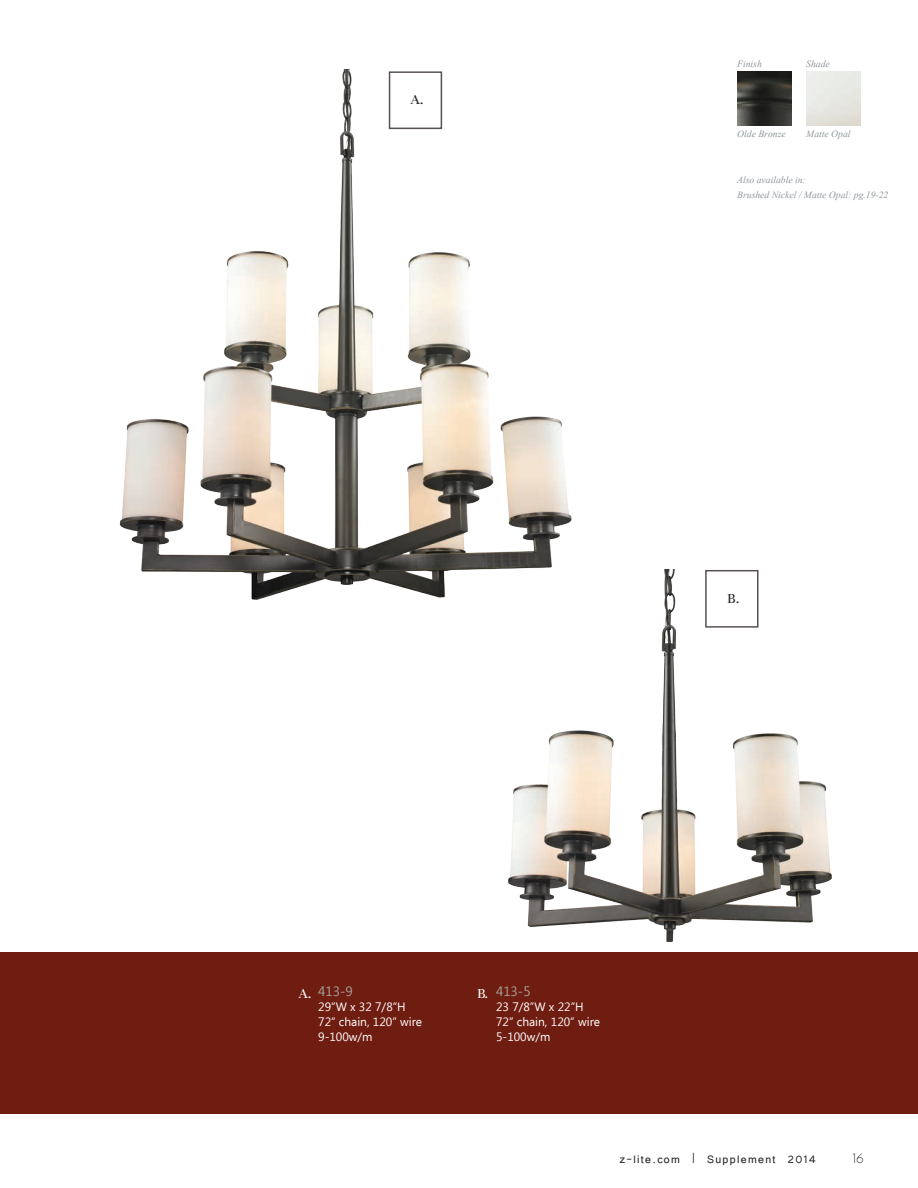
<style>
.page{position:relative;width:918px;height:1188px;background:#fff}
.page>*{position:absolute;margin:0;border:0;box-sizing:border-box;transform-origin:0 0}
.BLACK_LETTERS{font:15px "Unna";color:#231f20}
.WHITE_LETTERS{font:15px "Unna";color:#fff}
.t1{font:300 15px "Josefin Sans Std";color:#231f20}
.t2{font:13.5px "Tunga";letter-spacing:.1em;color:#231f20}
.item___grey{font:13.5px "Ebrima";color:#a6a299}
.Finishes_Black{font:12px "Vijaya";color:#8f969a}
.WHITE_COPY{font:12px "Ebrima";color:#fff}
.s1{font-style:inherit}
</style>
<div class="page">
<div style="left:0;top:952px;width:918px;height:162px;background:#701d11"></div>
<img style="left:737px;top:71px;width:54px;height:54px">
<img style="left:508px;top:570px;width:324px;height:372px">
<img style="left:119px;top:70px;width:475px;height:564px">
<p class="BLACK_LETTERS" style="left:411px;top:91px;width:14px">A.</p>
<p class="Finishes_Black" style="left:737px;top:54px;width:26px">Finish</p>
<p class="Finishes_Black" style="left:806px;top:54px;width:25px">Shade</p>
<p class="Finishes_Black" style="left:737px;top:124px;width:50px">Olde Bronze</p>
<p class="Finishes_Black" style="left:806px;top:124px;width:46px">Matte Opal</p>
<p class="Finishes_Black" style="left:737px;top:170px;width:70px">Also available in:</p>
<p class="Finishes_Black" style="left:737px;top:185px;width:153px">Brushed Nickel / Matte Opal: pg.19-22</p>
<p class="BLACK_LETTERS" style="left:727px;top:590px;width:14px">B.</p>
<p class="item___grey" style="left:318px;top:982px;width:36px">413-9</p>
<p class="WHITE_COPY" style="left:318px;top:999px;width:89px">29”W x 32 7/8”H</p>
<p class="WHITE_COPY" style="left:318px;top:1014px;width:106px">72” chain, 120” wire</p>
<p class="WHITE_COPY" style="left:318px;top:1029px;width:56px">9-100w/m</p>
<p class="WHITE_LETTERS" style="left:299px;top:985px;width:14px">A.</p>
<p class="WHITE_LETTERS" style="left:477px;top:985px;width:13px">B.</p>
<p class="item___grey" style="left:496px;top:982px;width:36px">413-5</p>
<p class="WHITE_COPY" style="left:496px;top:999px;width:89px">23 7/8”W x 22”H</p>
<p class="WHITE_COPY" style="left:496px;top:1014px;width:106px">72” chain, 120” wire</p>
<p class="WHITE_COPY" style="left:496px;top:1029px;width:56px">5-100w/m</p>
<p class="t2" style="left:620px;top:1151px;width:198px">z-lite.com <span class="s1">|</span> Supplement 2014</p>
<p class="t1" style="left:852px;top:1148px;width:13px">16</p>
</div>
